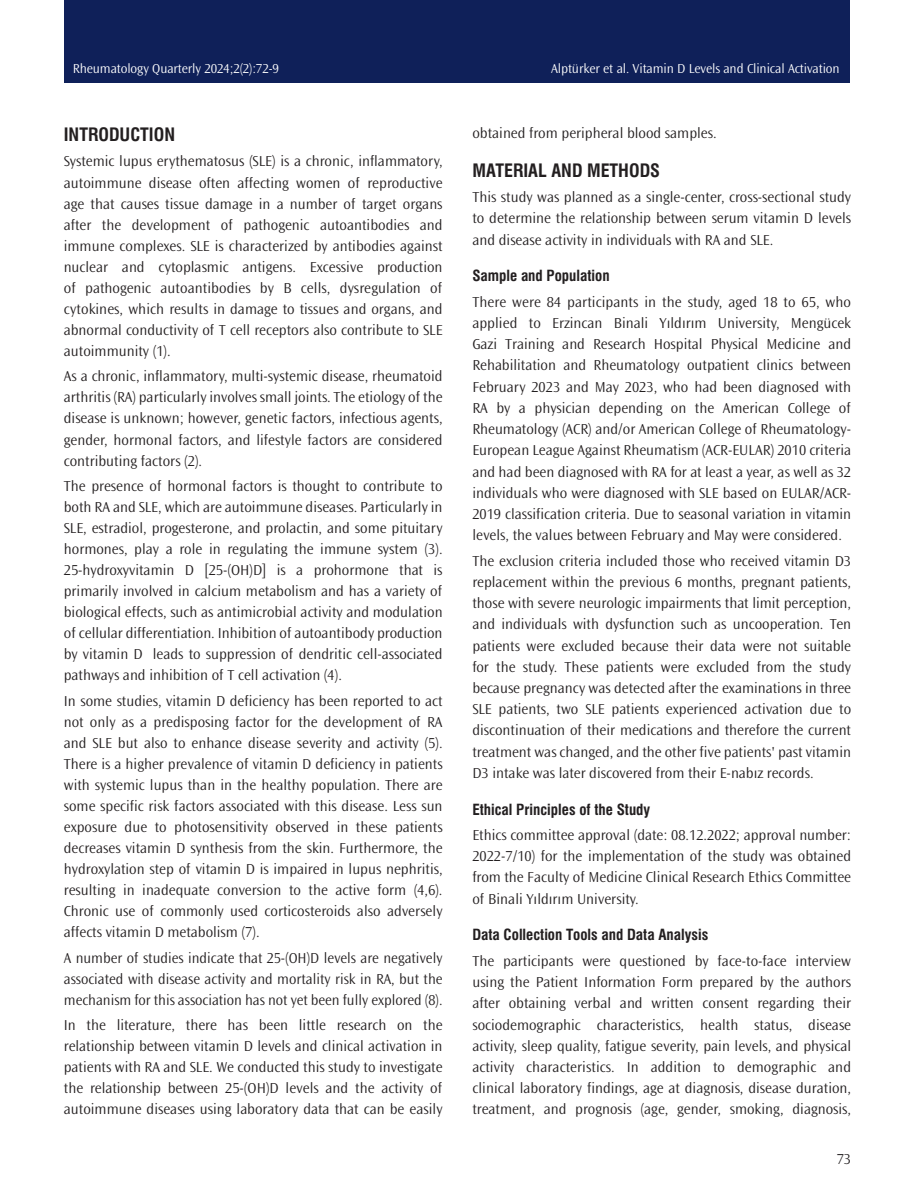
<style>
.page{position:relative;width:915px;height:1191px;background:#fff}
.page>*{position:absolute;margin:0;border:0;box-sizing:border-box;transform-origin:0 0}
.ANA_BASLIKLAR{font:18px "Swiss Condensed Bold Tr";color:#231f20}
.YAZI{font:300 15px/21px "Ocean Sans Std";color:#231f20;text-align:justify}
.BOLD{font:15px "Swiss Condensed Bold Tr";color:#231f20}
.t1{font:300 13.5px "Ocean Sans Std";letter-spacing:-.01em;color:#fff}
</style>
<div class="page">
<div style="left:64px;top:0;width:785px;height:83px;background:#0f2059"></div>
<p class="t1" style="left:73px;top:61px;width:207px">Rheumatology Quarterly 2024;2(2):72-9</p>
<p class="t1" style="left:551px;top:61px;width:290px">Alptürker et al. Vitamin D Levels and Clinical Activation</p>
<p class="ANA_BASLIKLAR" style="left:64px;top:124px;width:113px">INTRODUCTION</p>
<p class="YAZI" style="left:64px;top:151px;width:380px">Systemic lupus erythematosus (SLE) is a chronic, inflammatory, autoimmune disease often affecting women of reproductive age that causes tissue damage in a number of target organs after the development of pathogenic autoantibodies and immune complexes. SLE is characterized by antibodies against nuclear and cytoplasmic antigens. Excessive production of pathogenic autoantibodies by B cells, dysregulation of cytokines, which results in damage to tissues and organs, and abnormal conductivity of T cell receptors also contribute to SLE autoimmunity (1).</p>
<p class="YAZI" style="left:64px;top:366px;width:380px">As a chronic, inflammatory, multi-systemic disease, rheumatoid arthritis (RA) particularly involves small joints. The etiology of the disease is unknown; however, genetic factors, infectious agents, gender, hormonal factors, and lifestyle factors are considered contributing factors (2).</p>
<p class="YAZI" style="left:64px;top:475px;width:380px">The presence of hormonal factors is thought to contribute to both RA and SLE, which are autoimmune diseases. Particularly in SLE, estradiol, progesterone, and prolactin, and some pituitary hormones, play a role in regulating the immune system (3).<br>25-hydroxyvitamin D [25-(OH)D] is a prohormone that is primarily involved in calcium metabolism and has a variety of biological effects, such as antimicrobial activity and modulation of cellular differentiation. Inhibition of autoantibody production by vitamin D leads to suppression of dendritic cell-associated pathways and inhibition of T cell activation (4).</p>
<p class="YAZI" style="left:64px;top:690px;width:380px">In some studies, vitamin D deficiency has been reported to act not only as a predisposing factor for the development of RA and SLE but also to enhance disease severity and activity (5).<br>There is a higher prevalence of vitamin D deficiency in patients with systemic lupus than in the healthy population. There are some specific risk factors associated with this disease. Less sun exposure due to photosensitivity observed in these patients decreases vitamin D synthesis from the skin. Furthermore, the hydroxylation step of vitamin D is impaired in lupus nephritis, resulting in inadequate conversion to the active form (4,6).<br>Chronic use of commonly used corticosteroids also adversely affects vitamin D metabolism (7).</p>
<p class="YAZI" style="left:64px;top:947px;width:380px">A number of studies indicate that 25-(OH)D levels are negatively associated with disease activity and mortality risk in RA, but the mechanism for this association has not yet been fully explored (8).</p>
<p class="YAZI" style="left:64px;top:1015px;width:380px">In the literature, there has been little research on the relationship between vitamin D levels and clinical activation in patients with RA and SLE. We conducted this study to investigate the relationship between 25-(OH)D levels and the activity of autoimmune diseases using laboratory data that can be easily</p>
<p class="YAZI" style="left:472px;top:123px;width:246px">obtained from peripheral blood samples.</p>
<p class="ANA_BASLIKLAR" style="left:472px;top:159px;width:189px">MATERIAL AND METHODS</p>
<p class="YAZI" style="left:472px;top:187px;width:380px">This study was planned as a single-center, cross-sectional study to determine the relationship between serum vitamin D levels and disease activity in individuals with RA and SLE.</p>
<p class="BOLD" style="left:472px;top:267px;width:139px">Sample and Population</p>
<p class="YAZI" style="left:472px;top:291px;width:380px">There were 84 participants in the study, aged 18 to 65, who applied to Erzincan Binali Yıldırım University, Mengücek Gazi Training and Research Hospital Physical Medicine and Rehabilitation and Rheumatology outpatient clinics between February 2023 and May 2023, who had been diagnosed with RA by a physician depending on the American College of Rheumatology (ACR) and/or American College of Rheumatology-European League Against Rheumatism (ACR-EULAR) 2010 criteria and had been diagnosed with RA for at least a year, as well as 32 individuals who were diagnosed with SLE based on EULAR/ACR-2019 classification criteria. Due to seasonal variation in vitamin levels, the values between February and May were considered.</p>
<p class="YAZI" style="left:472px;top:550px;width:380px">The exclusion criteria included those who received vitamin D3 replacement within the previous 6 months, pregnant patients, those with severe neurologic impairments that limit perception, and individuals with dysfunction such as uncooperation. Ten patients were excluded because their data were not suitable for the study. These patients were excluded from the study because pregnancy was detected after the examinations in three SLE patients, two SLE patients experienced activation due to discontinuation of their medications and therefore the current treatment was changed, and the other five patients' past vitamin D3 intake was later discovered from their E-nabız records.</p>
<p class="BOLD" style="left:472px;top:800px;width:179px">Ethical Principles of the Study</p>
<p class="YAZI" style="left:472px;top:824px;width:380px">Ethics committee approval (date: 08.12.2022; approval number:<br>2022-7/10) for the implementation of the study was obtained from the Faculty of Medicine Clinical Research Ethics Committee of Binali Yıldırım University.</p>
<p class="BOLD" style="left:472px;top:926px;width:237px">Data Collection Tools and Data Analysis</p>
<p class="YAZI" style="left:472px;top:950px;width:380px">The participants were questioned by face-to-face interview using the Patient Information Form prepared by the authors after obtaining verbal and written consent regarding their sociodemographic characteristics, health status, disease activity, sleep quality, fatigue severity, pain levels, and physical activity characteristics. In addition to demographic and clinical laboratory findings, age at diagnosis, disease duration, treatment, and prognosis (age, gender, smoking, diagnosis,</p>
<p class="YAZI" style="left:836px;top:1148px;width:16px">73</p>
</div>
